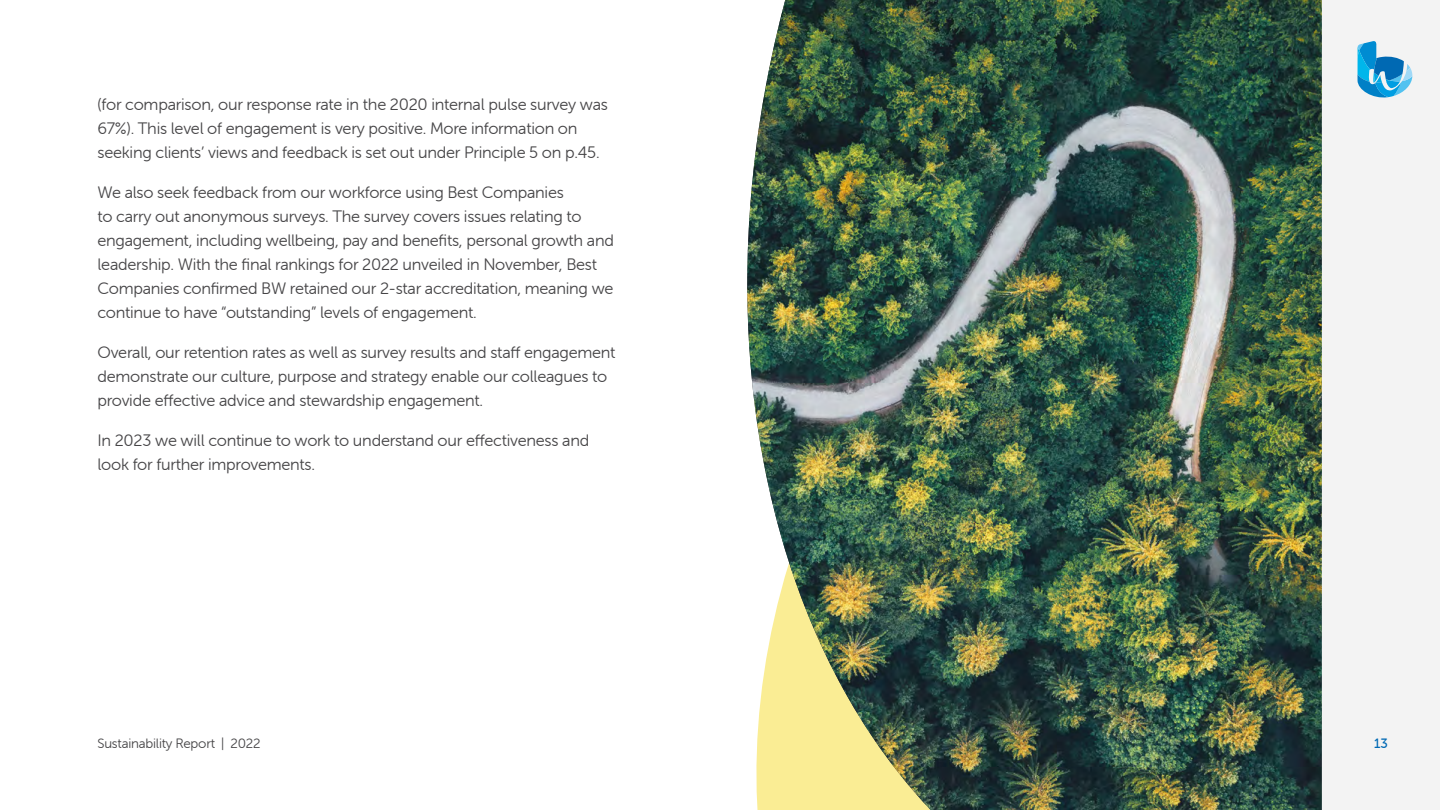
<style>
.page{position:relative;width:1440px;height:810px;background:#fff}
.page>*{position:absolute;margin:0;border:0;box-sizing:border-box;transform-origin:0 0}
.t1{font:16.5px/24px "Museo Sans Rounded 300";letter-spacing:-.015em;color:#464547}
.t2{font:13.5px "Museo Sans Rounded 300";letter-spacing:-.015em;color:#464547}
.t3{font:13.5px "Museo Sans Rounded 500";color:#0069b4}
</style>
<div class="page">
<img style="left:747px;top:0;width:693px;height:810px">
<p class="t1" style="left:98px;top:92px;width:512px">(for comparison, our response rate in the 2020 internal pulse survey was<br>67%). This level of engagement is very positive. More information on seeking clients’ views and feedback is set out under Principle 5 on p.45.</p>
<p class="t1" style="left:98px;top:180px;width:518px">We also seek feedback from our workforce using Best Companies<br>to carry out anonymous surveys. The survey covers issues relating to engagement, including wellbeing, pay and benefits, personal growth and leadership. With the final rankings for 2022 unveiled in November, Best Companies confirmed BW retained our 2-star accreditation, meaning we continue to have “outstanding” levels of engagement.</p>
<p class="t1" style="left:98px;top:341px;width:520px">Overall, our retention rates as well as survey results and staff engagement demonstrate our culture, purpose and strategy enable our colleagues to provide effective advice and stewardship engagement.</p>
<p class="t1" style="left:98px;top:429px;width:493px">In 2023 we will continue to work to understand our effectiveness and look for further improvements.</p>
<p class="t2" style="left:98px;top:736px;width:165px">Sustainability Report | 2022</p>
<p class="t3" style="left:1374px;top:736px;width:15px">13</p>
</div>
